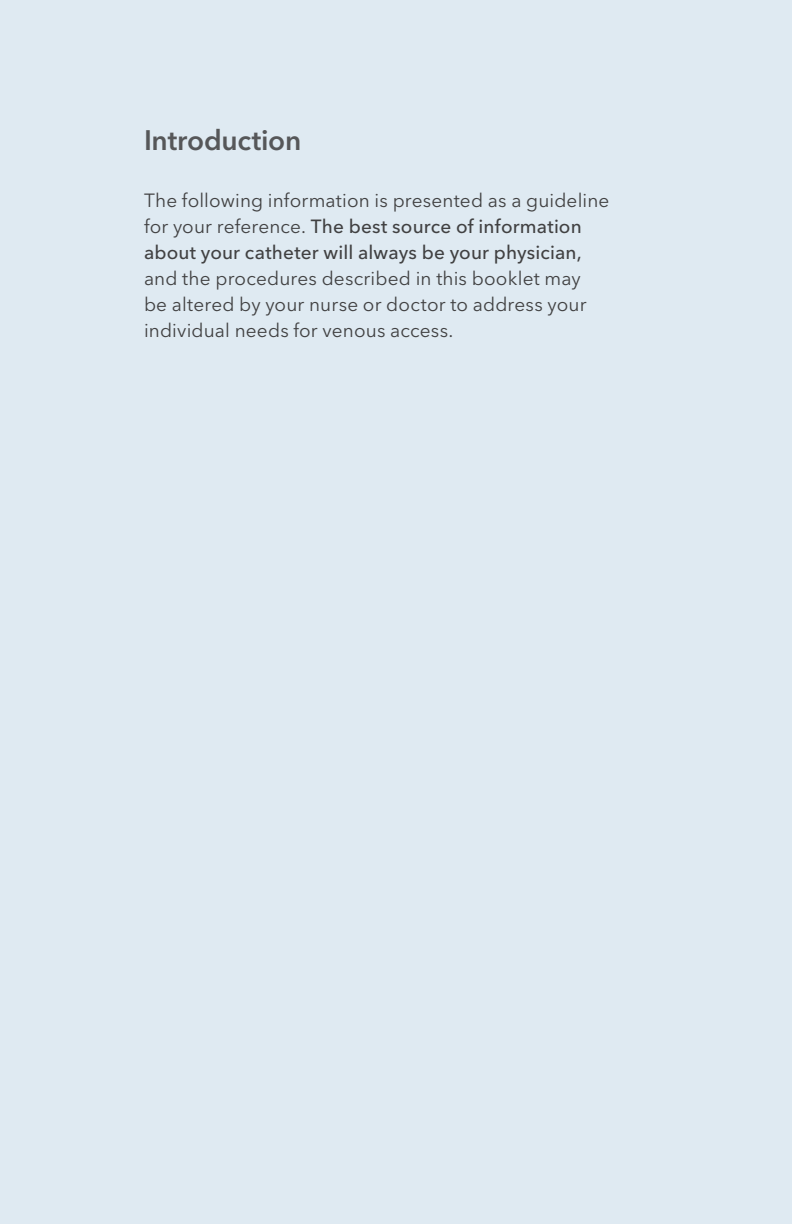
<style>
.page{position:relative;width:792px;height:1224px;background:#dfeaf2}
.page>*{position:absolute;margin:0;border:0;box-sizing:border-box;transform-origin:0 0}
.t1{font:600 28px "Avenir Next LT Pro";letter-spacing:-.01em;color:#565759}
.t2{font:500 19px/26px "Avenir Next LT Pro";letter-spacing:.01em;color:#414142}
.t3{font:19px/26px "Avenir Next LT Pro";letter-spacing:.01em;color:#414142}
.s1{font-weight:400}
</style>
<div class="page">
<h1 class="t1" style="left:144px;top:123px;width:159px">Introduction</h1>
<p class="t2" style="left:144px;top:187px;width:467px"><span class="s1">The following information is presented as a guideline for your reference.</span> The best source of information about your catheter will always be your physician,</p>
<p class="t3" style="left:144px;top:265px;width:444px">and the procedures described in this booklet may be altered by your nurse or doctor to address your individual needs for venous access.</p>
</div>
